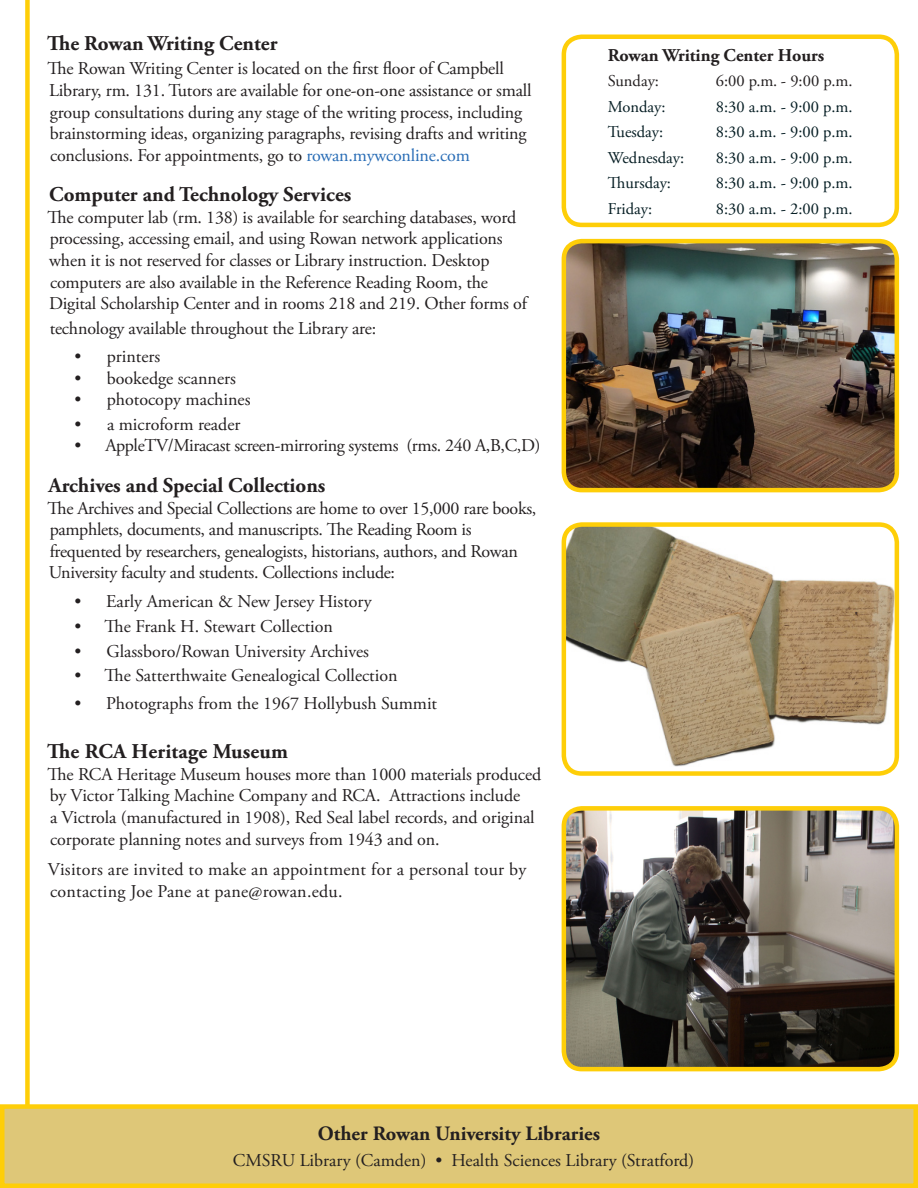
<style>
.page{position:relative;width:918px;height:1188px;background:#fff}
.page>*{position:absolute;margin:0;border:0;box-sizing:border-box;transform-origin:0 0}
.t1{font:700 21px "Adobe Garamond Pro";color:#231f20}
.t2{font:700 20.4px "Adobe Garamond Pro";color:#231f20}
.t3{font:18px/21.6px "Adobe Garamond Pro";letter-spacing:-.01em;color:#231f20}
.t4{font:18px/21.6px "Adobe Garamond Pro";letter-spacing:.015em;color:#231f20}
.t5{font:700 18px "Adobe Garamond Pro";color:#231f20}
.t6{font:16.5px "Adobe Garamond Pro";color:#061e24}
.t7{font:16.5px "Adobe Garamond Pro";color:#231f20}
.s1{color:#296db6}
</style>
<div class="page">
<div style="left:25px;top:0;width:5px;height:1188px;background:#fece08"></div>
<div style="left:562px;top:34px;width:337px;height:193px;border:4px solid #fece08;border-radius:18px"></div>
<div style="left:2px;top:1107px;width:914px;height:79px;background:#dec778"></div>
<div style="left:0;top:1104px;width:918px;height:84px;border:4px solid #fece08"></div>
<img style="left:564px;top:244px;width:333px;height:246px">
<div style="left:562px;top:239px;width:337px;height:253px;border:4px solid #fece08;border-radius:18px"></div>
<img style="left:564px;top:811px;width:333px;height:258px">
<div style="left:562px;top:806px;width:337px;height:265px;border:4px solid #fece08;border-radius:18px"></div>
<img style="left:567px;top:527px;width:327px;height:244px">
<div style="left:562px;top:522px;width:337px;height:254px;border:4px solid #fece08;border-radius:18px"></div>
<p class="t1" style="left:47px;top:31px;width:232px">The Rowan Writing Center</p>
<p class="t3" style="left:48px;top:58px;width:486px">The Rowan Writing Center is located on the first floor of Campbell Library, rm. 131. Tutors are available for one-on-one assistance or small group consultations during any stage of the writing process, including brainstorming ideas, organizing paragraphs, revising drafts and writing conclusions. For appointments, go to <span class="s1">rowan.mywconline.com</span></p>
<p class="t1" style="left:49px;top:182px;width:304px">Computer and Technology Services</p>
<p class="t3" style="left:48px;top:207px;width:481px">The computer lab (rm. 138) is available for searching databases, word processing, accessing email, and using Rowan network applications when it is not reserved for classes or Library instruction. Desktop computers are also available in the Reference Reading Room, the Digital Scholarship Center and in rooms 218 and 219. Other forms of</p>
<p class="t3" style="left:50px;top:318px;width:328px">technology available throughout the Library are:</p>
<p class="t3" style="left:74px;top:346px;width:87px">• printers</p>
<p class="t3" style="left:74px;top:368px;width:163px">• bookedge scanners</p>
<p class="t3" style="left:74px;top:390px;width:178px">• photocopy machines</p>
<p class="t3" style="left:74px;top:414px;width:167px">• a microform reader</p>
<p class="t3" style="left:74px;top:436px;width:468px">• AppleTV/Miracast screen-mirroring systems (rms. 240 A,B,C,D)</p>
<p class="t1" style="left:49px;top:473px;width:278px">Archives and Special Collections</p>
<p class="t3" style="left:48px;top:498px;width:490px">The Archives and Special Collections are home to over 15,000 rare books, pamphlets, documents, and manuscripts. The Reading Room is frequented by researchers, genealogists, historians, authors, and Rowan University faculty and students. Collections include:</p>
<p class="t3" style="left:74px;top:592px;width:299px">• Early American &amp; New Jersey History</p>
<p class="t3" style="left:74px;top:616px;width:260px">• The Frank H. Stewart Collection</p>
<p class="t3" style="left:74px;top:641px;width:296px">• Glassboro/Rowan University Archives</p>
<p class="t3" style="left:74px;top:665px;width:325px">• The Satterthwaite Genealogical Collection</p>
<p class="t3" style="left:74px;top:693px;width:364px">• Photographs from the 1967 Hollybush Summit</p>
<p class="t1" style="left:47px;top:739px;width:242px">The RCA Heritage Museum</p>
<p class="t3" style="left:48px;top:764px;width:495px">The RCA Heritage Museum houses more than 1000 materials produced by Victor Talking Machine Company and RCA. Attractions include<br>a Victrola (manufactured in 1908), Red Seal label records, and original corporate planning notes and surveys from 1943 and on.</p>
<p class="t4" style="left:48px;top:859px;width:480px">Visitors are invited to make an appointment for a personal tour by contacting Joe Pane at pane@rowan.edu.</p>
<p class="t5" style="left:608px;top:45px;width:218px">Rowan Writing Center Hours</p>
<p class="t7" style="left:608px;top:71px;width:53px">Sunday:</p>
<p class="t7" style="left:716px;top:71px;width:138px">6:00 p.m. - 9:00 p.m.</p>
<p class="t6" style="left:608px;top:97px;width:59px">Monday:</p>
<p class="t6" style="left:716px;top:97px;width:138px">8:30 a.m. - 9:00 p.m.</p>
<p class="t6" style="left:608px;top:122px;width:57px">Tuesday:</p>
<p class="t6" style="left:716px;top:122px;width:138px">8:30 a.m. - 9:00 p.m.</p>
<p class="t6" style="left:608px;top:148px;width:78px">Wednesday:</p>
<p class="t6" style="left:716px;top:148px;width:138px">8:30 a.m. - 9:00 p.m.</p>
<p class="t6" style="left:608px;top:173px;width:65px">Thursday:</p>
<p class="t6" style="left:716px;top:173px;width:138px">8:30 a.m. - 9:00 p.m.</p>
<p class="t6" style="left:608px;top:199px;width:46px">Friday:</p>
<p class="t6" style="left:716px;top:199px;width:138px">8:30 a.m. - 2:00 p.m.</p>
<p class="t2" style="left:318px;top:1122px;width:284px">Other Rowan University Libraries</p>
<p class="t3" style="left:233px;top:1150px;width:463px">CMSRU Library (Camden) • Health Sciences Library (Stratford)</p>
</div>
